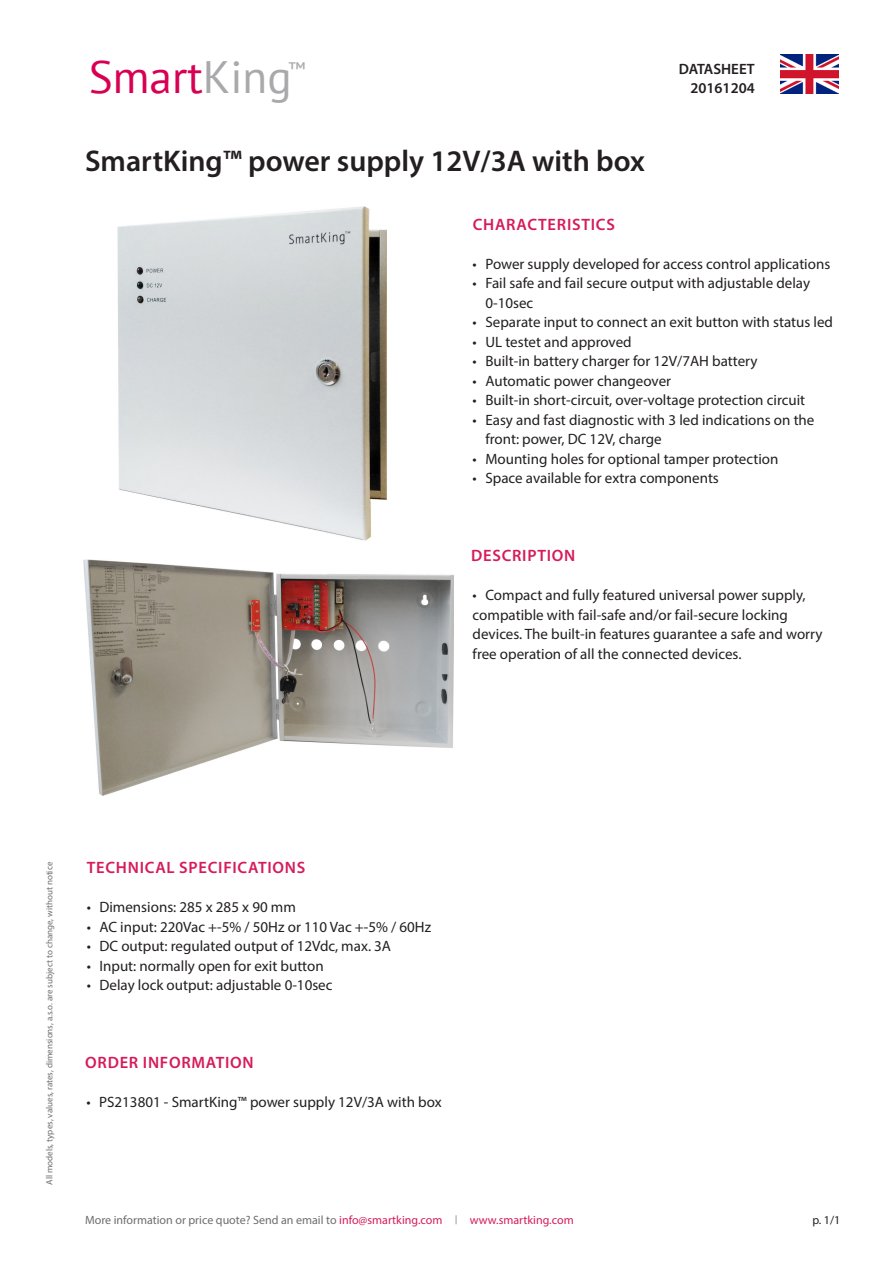
<style>
.page{position:relative;width:893px;height:1263px;background:#fff}
.page>*{position:absolute;margin:0;border:0;box-sizing:border-box;transform-origin:0 0}
.t1{font:45.3px "PT Sans";color:#d80053}
.Titel{font:600 30px "Myriad Pro";color:#231f20}
.t2{font:19.5px "PT Sans";color:#a9a8aa}
.Subititel{font:600 16.5px "Myriad Pro";letter-spacing:.045em;color:#d61b5b}
.t3{font:15px/19.5px "Myriad Pro";color:#231f20}
.t4{font:600 15px/19.5px "Myriad Pro";color:#231f20;text-align:right}
.t5{font:12px "Myriad Pro";color:#6c6d70}
.smartking{font:12px "Myriad Pro";color:#d61b5b}
.page{font:12px "Myriad Pro";color:#231f20}
.disclaimer{font:9px "Myriad Pro";color:#6c6d70}
.s1{color:#a9a8aa}
.s2{color:#d61b5b}
</style>
<div class="page">
<img style="left:780px;top:54px;width:59px;height:39px">
<img style="left:117px;top:206px;width:270px;height:334px">
<img style="left:84px;top:559px;width:370px;height:236px">
<h1 class="t1" style="left:89px;top:48px;width:204px">Smart<span class="s1">King</span></h1>
<h3 class="t2" style="left:288px;top:57px;width:19px">™</h3>
<p class="t4" style="left:679px;top:58px;width:78px">DATASHEET<br>20161204</p>
<p class="Titel" style="left:85px;top:142px;width:561px">SmartKing™ power supply 12V/3A with box</p>
<p class="Subititel" style="left:473px;top:213px;width:144px">CHARACTERISTICS</p>
<p class="t3" style="left:473px;top:253px;width:359px">• Power supply developed for access control applications</p>
<p class="t3" style="left:485px;top:273px;width:326px;text-indent:-13px">• Fail safe and fail secure output with adjustable delay<br>0-10sec</p>
<p class="t3" style="left:473px;top:312px;width:362px">• Separate input to connect an exit button with status led</p>
<p class="t3" style="left:473px;top:331px;width:161px">• UL testet and approved</p>
<p class="t3" style="left:473px;top:351px;width:286px">• Built-in battery charger for 12V/7AH battery</p>
<p class="t3" style="left:473px;top:370px;width:200px">• Automatic power changeover</p>
<p class="t3" style="left:473px;top:390px;width:334px">• Built-in short-circuit, over-voltage protection circuit</p>
<p class="t3" style="left:485px;top:409px;width:331px;text-indent:-13px">• Easy and fast diagnostic with 3 led indications on the front: power, DC 12V, charge</p>
<p class="t3" style="left:473px;top:448px;width:307px">• Mounting holes for optional tamper protection</p>
<p class="t3" style="left:473px;top:468px;width:248px">• Space available for extra components</p>
<p class="Subititel" style="left:471px;top:545px;width:106px">DESCRIPTION</p>
<p class="t3" style="left:473px;top:585px;width:351px">• Compact and fully featured universal power supply, compatible with fail-safe and/or fail-secure locking devices. The built-in features guarantee a safe and worry free operation of all the connected devices.</p>
<p class="disclaimer" style="left:44px;top:1185px;width:324px;rotate:-90deg">All models, types, values, rates, dimensions, a.s.o. are subject to change, without notice</p>
<p class="Subititel" style="left:87px;top:857px;width:220px">TECHNICAL SPECIFICATIONS</p>
<p class="t3" style="left:87px;top:897px;width:211px">• Dimensions: 285 x 285 x 90 mm</p>
<p class="t3" style="left:87px;top:916px;width:346px">• AC input: 220Vac +-5% / 50Hz or 110 Vac +-5% / 60Hz</p>
<p class="t3" style="left:87px;top:936px;width:306px">• DC output: regulated output of 12Vdc, max. 3A</p>
<p class="t3" style="left:87px;top:955px;width:239px">• Input: normally open for exit button</p>
<p class="t3" style="left:87px;top:975px;width:247px">• Delay lock output: adjustable 0-10sec</p>
<p class="Subititel" style="left:85px;top:1052px;width:170px">ORDER INFORMATION</p>
<p class="t3" style="left:86px;top:1092px;width:357px">• PS213801 - SmartKing™ power supply 12V/3A with box</p>
<p class="t5" style="left:85px;top:1213px;width:359px">More information or price quote? Send an email to <span class="s2">info@smartking.com</span></p>
<p class="disclaimer" style="left:455px;top:1214px;width:4px">|</p>
<p class="smartking" style="left:470px;top:1213px;width:105px">www.smartking.com</p>
<p class="page" style="left:812px;top:1213px;width:29px">p. 1/1</p>
</div>
